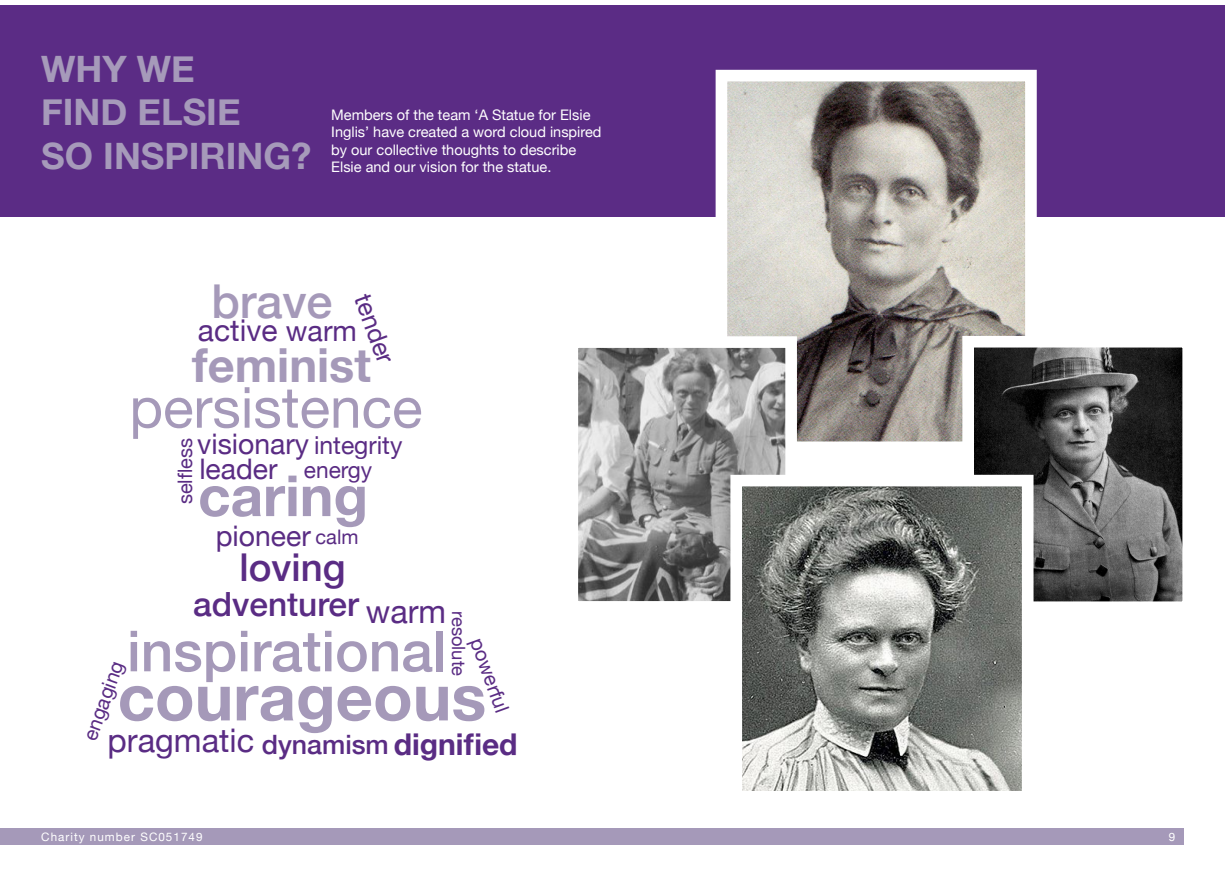
<style>
.page{position:relative;width:1225px;height:876px;background:#fff}
.page>*{position:absolute;margin:0;border:0;box-sizing:border-box;transform-origin:0 0}
.t1{font:700 65px "Helvetica Neue";color:#a599b9}
.t2{font:500 56.6px "Helvetica Neue";color:#a599b9}
.t3{font:56.6px "Helvetica Neue";color:#a599b9}
.t4{font:700 56.6px "Helvetica Neue";color:#a599b9}
.t5{font:700 47px "Helvetica Neue";color:#a599b9}
.t6{font:500 46.6px "Helvetica Neue";color:#a599b9}
.t7{font:500 38.4px "Helvetica Neue";color:#5a2c84}
.t8{font:700 36.4px/43.6px "Helvetica Neue";color:#a69aba}
.t9{font:500 33.4px "Helvetica Neue";color:#5a2c84}
.t10{font:32.6px "Helvetica Neue";color:#5a2c84}
.t11{font:32.4px "Helvetica Neue";color:#5a2c84}
.t12{font:30px "Helvetica Neue";color:#5a2c84}
.t13{font:28.4px "Helvetica Neue";color:#5a2c84}
.t14{font:25px "Helvetica Neue";color:#5a2c84}
.t15{font:20px "Helvetica Neue";color:#5a2c84}
.t16{font:18.4px "Helvetica Neue";color:#5a2c84}
.t17{font:14.6px/17.4px "Helvetica Neue";color:#fff}
.t18{font:11.6px "Helvetica Neue";letter-spacing:.09em;color:#fff}
.s1{font-size:28.6px}
.s2{font-size:24.8px}
.s3{font-size:22.6px}
.s4{font-size:20px}
.s5{font-weight:500;font-size:26.6px}
</style>
<div class="page">
<div style="left:0;top:5px;width:1225px;height:212px;background:#5b2c85"></div>
<img style="left:728px;top:83px;width:295px;height:357px">
<div style="left:715px;top:70px;width:321px;height:383px;border:12px solid #fff"></div>
<img style="left:579px;top:349px;width:205px;height:251px">
<div style="left:566px;top:336px;width:231px;height:277px;border:12px solid #fff"></div>
<img style="left:975px;top:349px;width:206px;height:251px">
<div style="left:962px;top:336px;width:232px;height:277px;border:12px solid #fff"></div>
<img style="left:743px;top:488px;width:277px;height:301px">
<div style="left:730px;top:475px;width:303px;height:327px;border:12px solid #fff"></div>
<div style="left:0;top:828px;width:1183px;height:17px;background:#a599b9"></div>
<h3 class="t8" style="left:41px;top:48px;width:272px">WHY WE<br>FIND ELSIE<br>SO INSPIRING?</h3>
<p class="t17" style="left:331px;top:107px;width:272px">Members of the team ‘A Statue for Elsie Inglis’ have created a word cloud inspired by our collective thoughts to describe Elsie and our vision for the statue.</p>
<h3 class="t6" style="left:211px;top:264px;width:123px">brave</h3>
<h3 class="t14" style="left:379px;top:288px;width:73px;rotate:70deg">tender</h3>
<h3 class="t12" style="left:198px;top:309px;width:160px">active <span class="s1">warm</span></h3>
<h3 class="t5" style="left:192px;top:328px;width:180px">feminist</h3>
<h2 class="t3" style="left:129px;top:367px;width:294px">persistence</h2>
<h3 class="t13" style="left:197px;top:423px;width:207px">visionary <span class="s2">integrity</span></h3>
<h3 class="t15" style="left:170px;top:504px;width:68px;rotate:-90deg">selfless</h3>
<h3 class="t13" style="left:199px;top:448px;width:174px">leader <span class="s3">energy</span></h3>
<h2 class="t4" style="left:198px;top:451px;width:172px">caring</h2>
<h3 class="t13" style="left:216px;top:516px;width:144px">pioneer <span class="s4">calm</span></h3>
<h3 class="t7" style="left:240px;top:536px;width:107px">loving</h3>
<h3 class="t9" style="left:193px;top:577px;width:167px">adventurer</h3>
<h3 class="t11" style="left:366px;top:588px;width:82px">warm</h3>
<p class="t16" style="left:472px;top:611px;width:67px;rotate:90deg">resolute</p>
<h2 class="t2" style="left:127px;top:606px;width:321px">inspirational</h2>
<h3 class="t15" style="left:490px;top:634px;width:79px;rotate:70deg">powerful</h3>
<h3 class="t15" style="left:76px;top:734px;width:84px;rotate:-70deg">engaging</h3>
<h1 class="t1" style="left:118px;top:646px;width:370px">courageous</h1>
<h3 class="t10" style="left:108px;top:717px;width:411px">pragmatic <span class="s5">dynamism</span> <sub>dignified</sub></h3>
<p class="t18" style="left:41px;top:828px;width:163px">Charity number SC051749</p>
<p class="t18" style="left:1168px;top:828px;width:8px">9</p>
</div>
